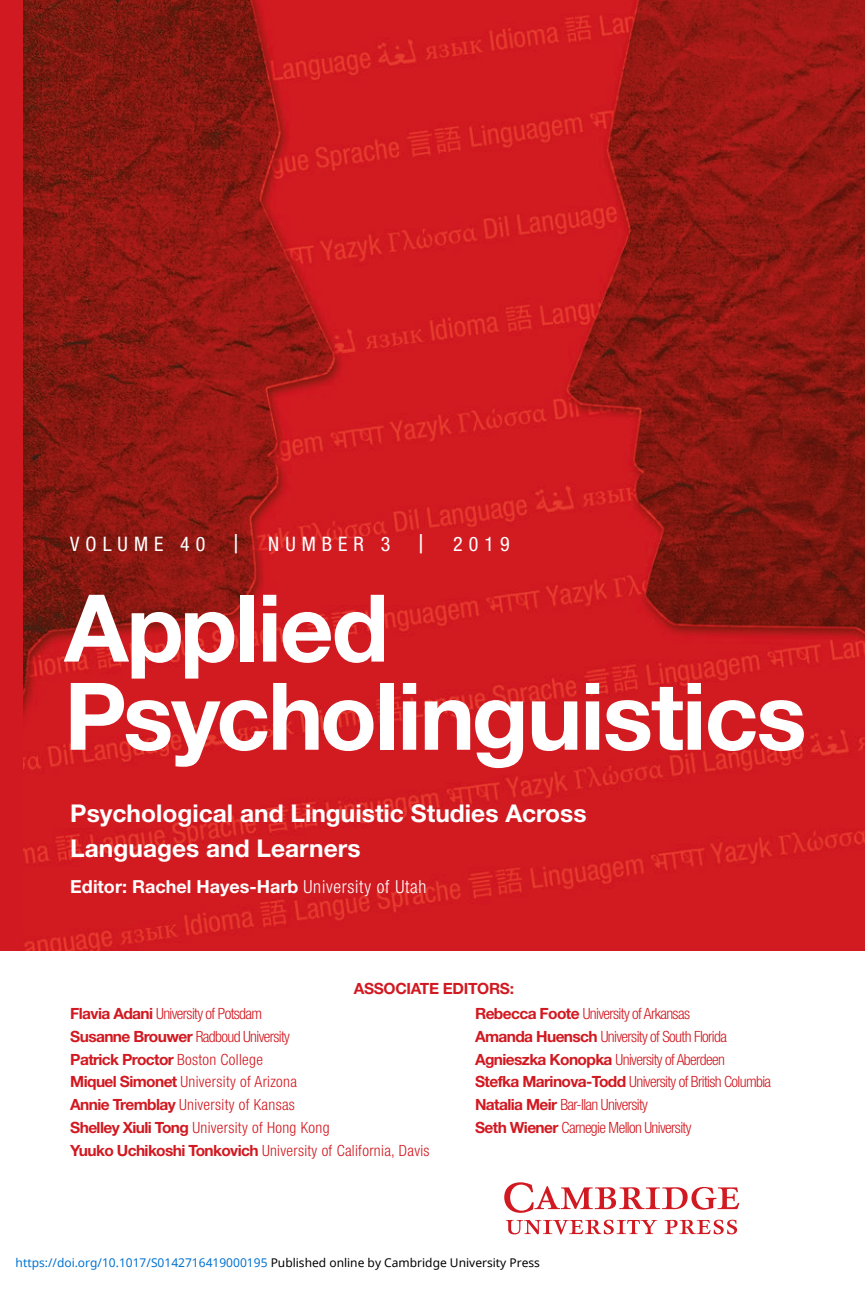
<style>
.page{position:relative;width:865px;height:1296px;background:#fff}
.page>*{position:absolute;margin:0;border:0;box-sizing:border-box;transform-origin:0 0}
.t1{font:700 93.6px/88.2px "Helvetica Neue";letter-spacing:-.02em;color:#fff}
.t2{font:700 24.4px/35px "Helvetica Neue";color:#fff}
.t3{font:condensed 20px "Helvetica Neue";letter-spacing:.3em;color:#fff}
.t4{font:700 18px "Helvetica Neue";color:#fff}
.t5{font:300 condensed 15.6px/22.8px "Helvetica Neue";letter-spacing:.02em;color:#d11921}
.t6{font:300 condensed 15.6px/22.8px "Helvetica Neue";letter-spacing:-.04em;color:#d11921}
.t7{font:700 15.6px "Helvetica Neue";letter-spacing:-.02em;color:#d11921}
.t8{font:12px "Noto Sans";color:#0172cf}
.s1{font-size:26px}
.s2{font-weight:300;font-stretch:condensed}
.s3{font-weight:700;font-stretch:normal}
.s4{color:#000}
</style>
<div class="page">
<img style="left:22px;top:0;width:842px;height:951px">
<div style="left:0;top:0;width:22px;height:951px;background:#d11921"></div>
<svg style="left:504px;top:1182px;width:234px;height:53px"></svg>
<p class="t3" style="left:70px;top:532px;width:170px">VOLUME 40 <span class="s1">|</span></p>
<p class="t3" style="left:268px;top:532px;width:157px">NUMBER 3 <span class="s1">|</span></p>
<p class="t3" style="left:453px;top:532px;width:58px">2019</p>
<h1 class="t1" style="left:64px;top:582px;width:743px">Applied<br>Psycholinguistics</h1>
<h2 class="t2" style="left:70px;top:796px;width:517px">Psychological and Linguistic Studies Across<br>Languages and Learners</h2>
<p class="t4" style="left:70px;top:876px;width:357px">Editor: Rachel Hayes-Harb <span class="s2">University of Utah</span></p>
<p class="t7" style="left:353px;top:979px;width:162px">ASSOCIATE EDITORS:</p>
<p class="t5" style="left:70px;top:1002px;width:360px"><span class="s3">Flavia Adani</span> University of Potsdam<br><span class="s3">Susanne Brouwer</span> Radboud University<br><span class="s3">Patrick Proctor</span> Boston College<br><span class="s3">Miquel Simonet</span> University of Arizona<br><span class="s3">Annie Tremblay</span> University of Kansas<br><span class="s3">Shelley Xiuli Tong</span> University of Hong Kong<br><span class="s3">Yuuko Uchikoshi Tonkovich</span> University of California, Davis</p>
<p class="t6" style="left:475px;top:1002px;width:297px"><span class="s3">Rebecca Foote</span> University of Arkansas<br><span class="s3">Amanda Huensch</span> University of South Florida <span class="s3">Agnieszka Konopka</span> University of Aberdeen <span class="s3">Stefka Marinova-Todd</span> University of British Columbia <span class="s3">Natalia Meir</span> Bar-Ilan University<br><span class="s3">Seth Wiener</span> Carnegie Mellon University</p>
<p class="t8" style="left:16px;top:1255px;width:525px">https://doi.org/10.1017/S0142716419000195 <span class="s4">Published online by Cambridge University Press</span></p>
</div>
